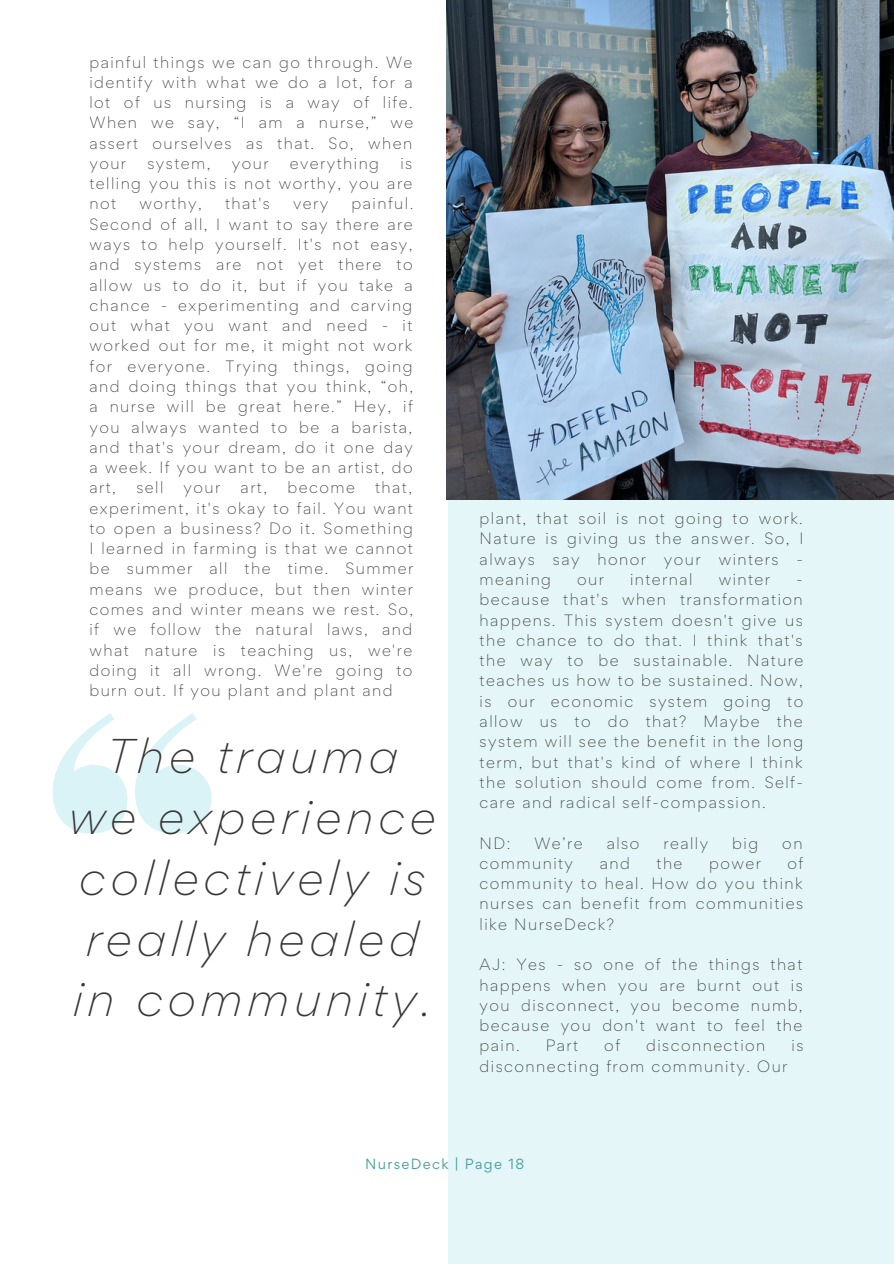
<style>
.page{position:relative;width:894px;height:1264px;background:#fff}
.page>*{position:absolute;margin:0;border:0;box-sizing:border-box;transform-origin:0 0}
.t1{font:italic 300 43.5px/60.8px "Gordita";letter-spacing:.1em;color:#373636;text-align:center}
.t2{font:300 14.55px/20.2px "Gordita";letter-spacing:.1em;color:#373636;text-align:justify}
.t3{font:13.2px "Gordita";letter-spacing:.1em;color:#489da0}
</style>
<div class="page">
<div style="left:447px;top:0;width:446px;height:1263px;background:#e4f6f8"></div>
<svg style="left:53px;top:713px;width:74px;height:120px"></svg>
<svg style="left:135px;top:713px;width:76px;height:120px"></svg>
<img style="left:446px;top:0;width:447px;height:499px">
<p class="t2" style="left:89px;top:52px;width:325px">painful things we can go through. We identify with what we do a lot, for a lot of us nursing is a way of life.<br>When we say, “I am a nurse,” we assert ourselves as that. So, when your</p>
<p class="t2" style="left:147px;top:153px;width:65px">system,</p>
<p class="t2" style="left:232px;top:153px;width:38px">your</p>
<p class="t2" style="left:290px;top:153px;width:91px">everything</p>
<p class="t2" style="left:89px;top:153px;width:324px;text-indent:311px">is telling you this is not worthy, you are not</p>
<p class="t2" style="left:89px;top:193px;width:325px;text-indent:262px">painful.<br>Second of all, I want to say there are ways to help yourself. It's not easy, and systems are not yet there to allow us to do it, but if you take a chance - experimenting and carving out what you want and need - it worked out for me, it might not work for everyone. Trying things, going and doing things that you think, “oh, a nurse will be great here.” Hey, if you always wanted to be a barista, and that's your dream, do it one day a week. If you want to be an artist, do art,</p>
<p class="t2" style="left:139px;top:193px;width:64px">worthy,</p>
<p class="t2" style="left:225px;top:193px;width:46px">that's</p>
<p class="t2" style="left:293px;top:193px;width:37px">very</p>
<p class="t2" style="left:89px;top:477px;width:325px;text-indent:285px">that, experiment, it's okay to fail. You want to open a business? Do it. Something I learned in farming is that we cannot be summer all the time. Summer means we produce, but then winter comes and winter means we rest. So, if we follow the natural laws, and what nature is teaching us, we're doing it all wrong. We're going to burn out. If you plant and plant and</p>
<p class="t2" style="left:136px;top:477px;width:29px">sell</p>
<p class="t2" style="left:183px;top:477px;width:38px">your</p>
<p class="t2" style="left:240px;top:477px;width:28px">art,</p>
<p class="t2" style="left:287px;top:477px;width:69px">become</p>
<h1 class="t1" style="left:68px;top:725px;width:369px">The trauma we experience collectively is really healed in community.</h1>
<p class="t2" style="left:479px;top:508px;width:325px">plant, that soil is not going to work.<br>Nature is giving us the answer. So, I always say honor your winters - meaning</p>
<p class="t2" style="left:577px;top:569px;width:28px">our</p>
<p class="t2" style="left:630px;top:569px;width:64px">internal</p>
<p class="t2" style="left:718px;top:569px;width:53px">winter</p>
<p class="t2" style="left:479px;top:569px;width:325px;text-indent:316px">- because that's when transformation happens. This system doesn't give us the chance to do that. I think that's the way to be sustainable. Nature teaches us how to be sustained. Now, is our economic system going to allow us to do that? Maybe the system will see the benefit in the long term, but that's kind of where I think the solution should come from. Self&shy;care and radical self-compassion.</p>
<p class="t2" style="left:479px;top:832px;width:32px">ND:</p>
<p class="t2" style="left:534px;top:832px;width:50px">We’re</p>
<p class="t2" style="left:606px;top:832px;width:34px">also</p>
<p class="t2" style="left:663px;top:832px;width:46px">really</p>
<p class="t2" style="left:732px;top:832px;width:27px">big</p>
<p class="t2" style="left:782px;top:832px;width:22px">on</p>
<p class="t2" style="left:479px;top:853px;width:95px">community</p>
<p class="t2" style="left:599px;top:853px;width:32px">and</p>
<p class="t2" style="left:656px;top:853px;width:27px">the</p>
<p class="t2" style="left:709px;top:853px;width:53px">power</p>
<p class="t2" style="left:479px;top:853px;width:325px;text-indent:308px">of community to heal. How do you think nurses can benefit from communities like NurseDeck?</p>
<p class="t2" style="left:479px;top:954px;width:324px">AJ: Yes - so one of the things that happens when you are burnt out is you disconnect, you become numb, because you don't want to feel the pain.</p>
<p class="t2" style="left:545px;top:1035px;width:34px">Part</p>
<p class="t2" style="left:604px;top:1035px;width:17px">of</p>
<p class="t2" style="left:646px;top:1035px;width:121px">disconnection</p>
<p class="t2" style="left:791px;top:1035px;width:13px">is</p>
<p class="t2" style="left:479px;top:1055px;width:309px">disconnecting from community. Our</p>
<p class="t3" style="left:365px;top:1154px;width:160px">NurseDeck | Page 18</p>
</div>
